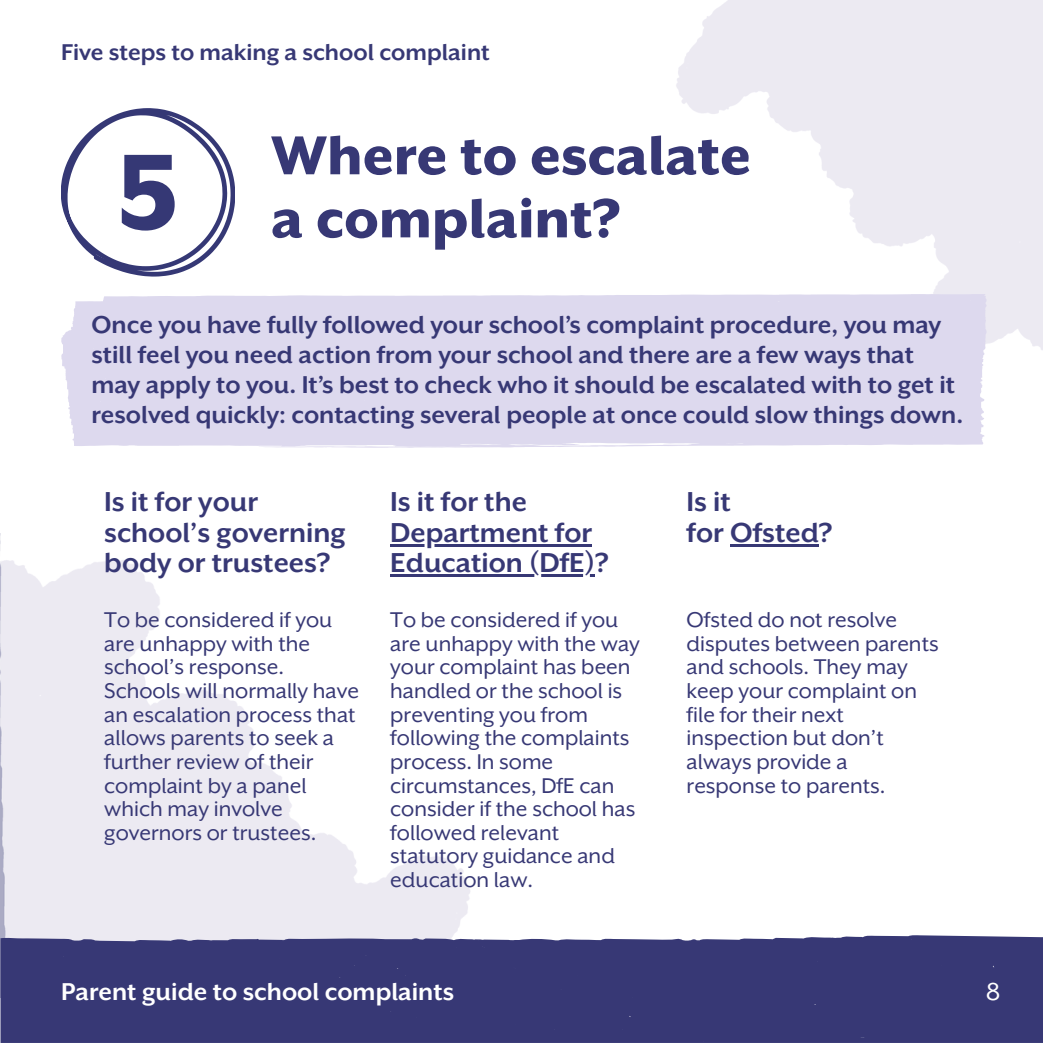
<style>
.page{position:relative;width:1043px;height:1043px;background:#fff}
.page>*{position:absolute;margin:0;border:0;box-sizing:border-box;transform-origin:0 0}
.t1{font:800 122.5px "Mr Eaves XL San OT";color:#353875}
.t2{font:800 63px/63px "Mr Eaves XL San OT";color:#373875}
.t3{font:700 31.5px/30.3px "Mr Eaves XL San OT";color:#373875}
.t4{font:700 28px/30.3px "Mr Eaves XL San OT";color:#373875}
.t5{font:700 28px "Mr Eaves XL San OT";color:#fff}
.t6{font:28px "Mr Eaves XL San OT";color:#fff}
.t7{font:700 26.25px "Mr Eaves XL San OT";color:#373875}
.t8{font:24.5px/23.6px "Mr Eaves XL San OT";color:#373875}
</style>
<div class="page">
<img style="left:0;top:533px;width:509px;height:463px">
<div style="left:61px;top:294px;width:925px;height:153px;background:#ddd9ee"></div>
<hr style="left:390px;top:544px;width:202px;height:2px;background:#373875">
<hr style="left:390px;top:574px;width:205px;height:3px;background:#373875">
<hr style="left:730px;top:544px;width:88px;height:2px;background:#373875">
<div style="left:1px;top:934px;width:1041px;height:108px;background:#373875"></div>
<svg style="left:61px;top:108px;width:174px;height:168px"></svg>
<p class="t7" style="left:61px;top:39px;width:430px">Five steps to making a school complaint</p>
<h1 class="t1" style="left:117px;top:130px;width:63px">5</h1>
<h2 class="t2" style="left:271px;top:124px;width:481px">Where to escalate a complaint?</h2>
<p class="t4" style="left:91px;top:309px;width:873px">Once you have fully followed your school’s complaint procedure, you may still feel you need action from your school and there are a few ways that may apply to you. It’s best to check who it should be escalated with to get it resolved quickly: contacting several people at once could slow things down.</p>
<p class="t3" style="left:104px;top:486px;width:243px">Is it for your school’s governing body or trustees?</p>
<p class="t8" style="left:104px;top:607px;width:256px">To be considered if you are unhappy with the school’s response.<br>Schools will normally have an escalation process that allows parents to seek a further review of their complaint by a panel which may involve governors or trustees.</p>
<p class="t3" style="left:390px;top:486px;width:220px">Is it for the<br>Department for<br>Education (DfE)?</p>
<p class="t8" style="left:390px;top:607px;width:251px">To be considered if you are unhappy with the way your complaint has been handled or the school is preventing you from following the complaints process. In some circumstances, DfE can consider if the school has followed relevant statutory guidance and education law.</p>
<p class="t3" style="left:686px;top:486px;width:147px">Is it<br>for Ofsted?</p>
<p class="t8" style="left:686px;top:607px;width:253px">Ofsted do not resolve disputes between parents and schools. They may keep your complaint on file for their next inspection but don’t always provide a response to parents.</p>
<p class="t5" style="left:61px;top:977px;width:394px">Parent guide to school complaints</p>
<p class="t6" style="left:985px;top:977px;width:16px">8</p>
</div>
